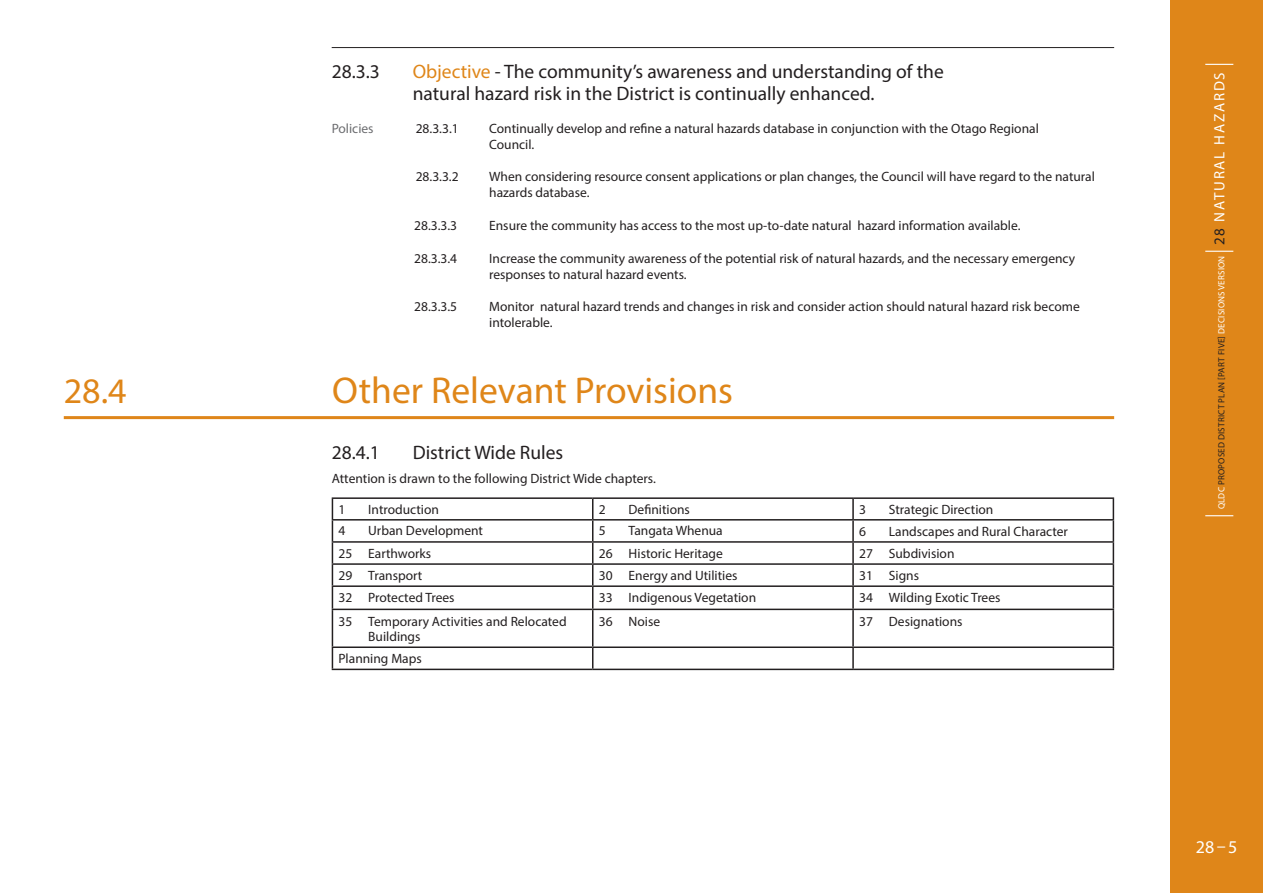
<style>
.page{position:relative;width:1263px;height:893px;background:#fff}
.page>*{position:absolute;margin:0;border:0;box-sizing:border-box;transform-origin:0 0}
.t1{font:37.5px "Myriad Pro";color:#df8619}
.t2{font:36px "Myriad Pro";color:#df8619}
.t3{font:19.5px/22.5px "Myriad Pro";color:#231f20}
.t4{font:18px "Myriad Pro";color:#fff}
.t5{font:13.5px/15.8px "Myriad Pro";color:#231f20}
.t6{font:13.5px "Myriad Pro";color:#6c6d70}
.t7{font:9px "Myriad Pro";letter-spacing:.02em;color:#231f20}
.s1{color:#df8619}
.s2{color:#fff}
.s3{font-size:15px}
.s4{font-size:15px;color:#fff}
</style>
<div class="page">
<div style="left:1170px;top:0;width:93px;height:893px;background:#df8619"></div>
<svg style="left:1205px;top:515px;width:28px;height:1px"></svg>
<svg style="left:1205px;top:251px;width:28px;height:1px"></svg>
<svg style="left:1205px;top:64px;width:28px;height:1px"></svg>
<hr style="left:332px;top:497px;width:261px;height:2px;background:#231f20">
<hr style="left:593px;top:497px;width:260px;height:2px;background:#231f20">
<hr style="left:853px;top:497px;width:261px;height:2px;background:#231f20">
<hr style="left:852px;top:499px;width:2px;height:20px;background:#231f20">
<hr style="left:332px;top:519px;width:261px;height:2px;background:#231f20">
<hr style="left:593px;top:519px;width:260px;height:2px;background:#231f20">
<hr style="left:853px;top:519px;width:261px;height:2px;background:#231f20">
<hr style="left:852px;top:521px;width:2px;height:20px;background:#231f20">
<hr style="left:332px;top:541px;width:261px;height:2px;background:#231f20">
<hr style="left:593px;top:541px;width:260px;height:2px;background:#231f20">
<hr style="left:853px;top:541px;width:261px;height:2px;background:#231f20">
<hr style="left:852px;top:543px;width:2px;height:20px;background:#231f20">
<hr style="left:332px;top:563px;width:261px;height:2px;background:#231f20">
<hr style="left:593px;top:563px;width:260px;height:2px;background:#231f20">
<hr style="left:853px;top:563px;width:261px;height:2px;background:#231f20">
<hr style="left:852px;top:565px;width:2px;height:20px;background:#231f20">
<hr style="left:332px;top:585px;width:261px;height:2px;background:#231f20">
<svg style="left:332px;top:499px;width:1px;height:110px"></svg>
<hr style="left:593px;top:585px;width:260px;height:2px;background:#231f20">
<svg style="left:592px;top:499px;width:1px;height:110px"></svg>
<hr style="left:853px;top:585px;width:261px;height:2px;background:#231f20">
<hr style="left:852px;top:587px;width:2px;height:22px;background:#231f20">
<svg style="left:1113px;top:499px;width:1px;height:110px"></svg>
<hr style="left:332px;top:609px;width:261px;height:1px;background:#231f20">
<hr style="left:332px;top:610px;width:1px;height:36px;background:#231f20">
<hr style="left:593px;top:609px;width:260px;height:1px;background:#231f20">
<hr style="left:592px;top:610px;width:1px;height:36px;background:#231f20">
<hr style="left:853px;top:609px;width:261px;height:1px;background:#231f20">
<hr style="left:852px;top:610px;width:2px;height:36px;background:#231f20">
<hr style="left:1113px;top:610px;width:1px;height:36px;background:#231f20">
<hr style="left:332px;top:646px;width:261px;height:2px;background:#231f20">
<svg style="left:332px;top:648px;width:1px;height:21px"></svg>
<hr style="left:593px;top:646px;width:260px;height:2px;background:#231f20">
<svg style="left:592px;top:648px;width:1px;height:21px"></svg>
<hr style="left:853px;top:646px;width:261px;height:2px;background:#231f20">
<hr style="left:852px;top:648px;width:2px;height:21px;background:#231f20">
<svg style="left:1113px;top:648px;width:1px;height:21px"></svg>
<hr style="left:332px;top:669px;width:261px;height:1px;background:#231f20">
<hr style="left:593px;top:669px;width:260px;height:1px;background:#231f20">
<hr style="left:853px;top:669px;width:261px;height:1px;background:#231f20">
<hr style="left:64px;top:416px;width:1050px;height:3px;background:#df8619">
<hr style="left:332px;top:47px;width:782px;height:1px;background:#231f20">
<h3 class="t3" style="left:332px;top:60px;width:50px">28.3.3</h3>
<h3 class="t3" style="left:413px;top:60px;width:533px"><span class="s1">Objective</span> - The community’s awareness and understanding of the natural hazard risk in the District is continually enhanced.</h3>
<p class="t6" style="left:332px;top:120px;width:43px">Policies</p>
<p class="t5" style="left:416px;top:120px;width:45px">28.3.3.1</p>
<p class="t5" style="left:489px;top:120px;width:551px">Continually develop and refine a natural hazards database in conjunction with the Otago Regional<br>Council.</p>
<p class="t5" style="left:416px;top:169px;width:45px">28.3.3.2</p>
<p class="t5" style="left:489px;top:169px;width:607px">When considering resource consent applications or plan changes, the Council will have regard to the natural hazards database.</p>
<p class="t5" style="left:414px;top:217px;width:45px">28.3.3.3</p>
<p class="t5" style="left:489px;top:217px;width:533px">Ensure the community has access to the most up-to-date natural hazard information available.</p>
<p class="t5" style="left:414px;top:250px;width:45px">28.3.3.4</p>
<p class="t5" style="left:489px;top:250px;width:588px">Increase the community awareness of the potential risk of natural hazards, and the necessary emergency responses to natural hazard events.</p>
<p class="t5" style="left:414px;top:299px;width:45px">28.3.3.5</p>
<p class="t5" style="left:489px;top:299px;width:592px">Monitor natural hazard trends and changes in risk and consider action should natural hazard risk become intolerable.</p>
<h2 class="t2" style="left:64px;top:369px;width:64px">28.4</h2>
<h1 class="t1" style="left:332px;top:368px;width:402px">Other Relevant Provisions</h1>
<h3 class="t3" style="left:332px;top:441px;width:50px">28.4.1</h3>
<h3 class="t3" style="left:413px;top:441px;width:152px">District Wide Rules</h3>
<p class="t5" style="left:332px;top:470px;width:326px">Attention is drawn to the following District Wide chapters.</p>
<p class="t5" style="left:338px;top:501px;width:8px">1</p>
<p class="t5" style="left:368px;top:501px;width:72px">Introduction</p>
<p class="t5" style="left:599px;top:501px;width:8px">2</p>
<p class="t5" style="left:628px;top:501px;width:63px">Definitions</p>
<p class="t5" style="left:859px;top:501px;width:8px">3</p>
<p class="t5" style="left:889px;top:501px;width:106px">Strategic Direction</p>
<p class="t5" style="left:338px;top:523px;width:146px">4 U rban Development</p>
<p class="t5" style="left:599px;top:523px;width:8px">5</p>
<p class="t5" style="left:628px;top:523px;width:96px">Tangata Whenua</p>
<p class="t5" style="left:859px;top:523px;width:8px">6</p>
<p class="t5" style="left:889px;top:523px;width:181px">Landscapes and Rural Character</p>
<p class="t5" style="left:338px;top:545px;width:94px">25 Earthworks</p>
<p class="t5" style="left:599px;top:545px;width:126px">26 H istoric Heritage</p>
<p class="t5" style="left:859px;top:545px;width:97px">27 Subdivision</p>
<p class="t5" style="left:338px;top:568px;width:85px">29 Transport</p>
<p class="t5" style="left:599px;top:568px;width:140px">30 Energy and Utilities</p>
<p class="t5" style="left:859px;top:568px;width:61px">31 Signs</p>
<p class="t5" style="left:338px;top:590px;width:118px">32 Protected Trees</p>
<p class="t5" style="left:599px;top:590px;width:159px">33 Indigenous Vegetation</p>
<p class="t5" style="left:859px;top:590px;width:143px">34 Wilding Exotic Trees</p>
<p class="t5" style="left:368px;top:613px;width:200px;text-indent:-30px">35 Temporary Activities and Relocated<br>Buildings</p>
<p class="t5" style="left:599px;top:613px;width:63px">36 Noise</p>
<p class="t5" style="left:859px;top:613px;width:105px">37 Designations</p>
<p class="t5" style="left:338px;top:651px;width:85px">Planning Maps</p>
<p class="t7" style="left:1216px;top:509px;width:438px;rotate:-90deg"><span class="s2">QLDC</span> PROPOSED DISTRICT PLAN [PART FIVE] <span class="s2">DECISIONS VERSION</span> <span class="s3">28</span> <span class="s4">nat ural ha zards</span></p>
<h3 class="t4" style="left:1196px;top:836px;width:43px">28–5</h3>
</div>
